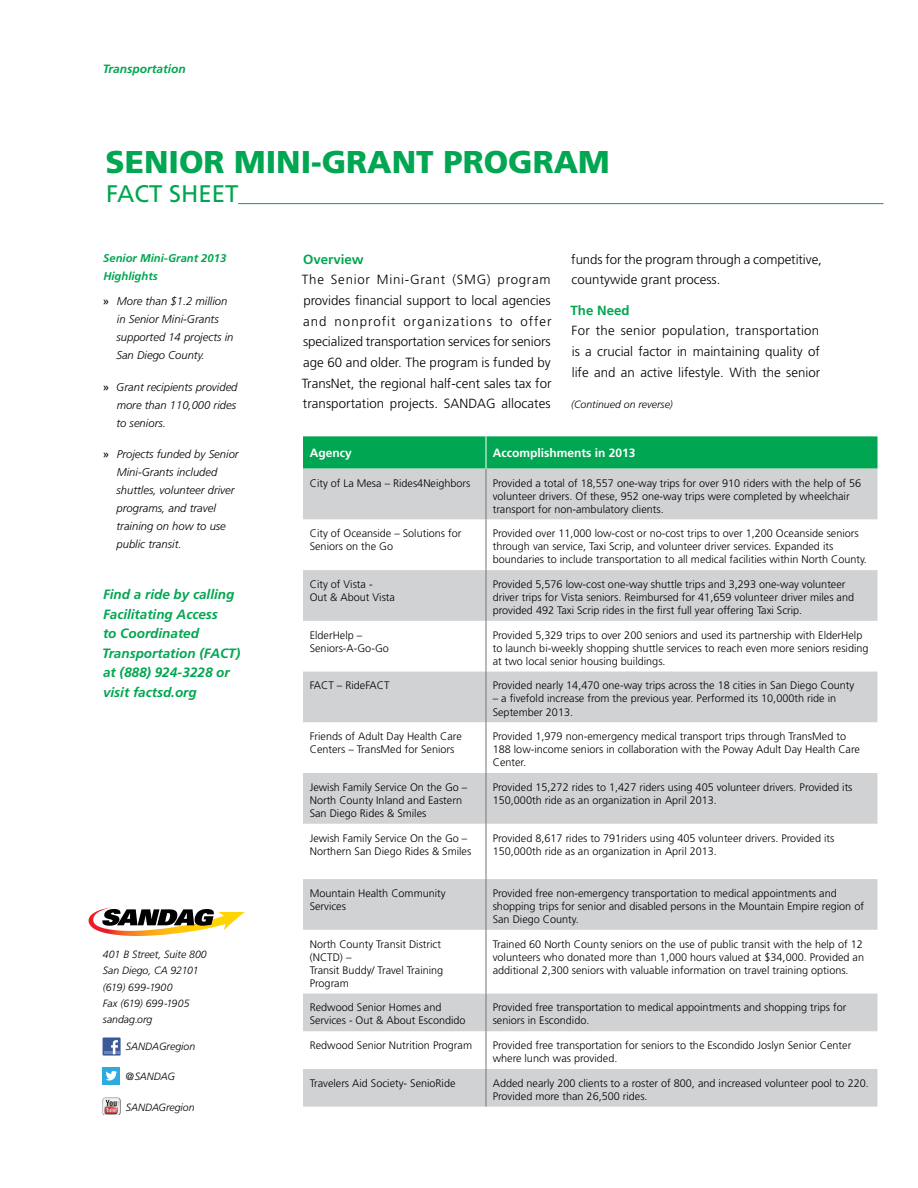
<style>
.page{position:relative;width:918px;height:1188px;background:#fff}
.page>*{position:absolute;margin:0;border:0;box-sizing:border-box;transform-origin:0 0}
.t1{font:900 31.5px "Frutiger LT Std";color:#00a651}
.t2{font:24px "Frutiger LT Std";color:#00a651}
.t3{font:italic 700 13.5px/19.5px "Frutiger LT Std";color:#00a651}
.t4{font:300 13.35px/20.7px "Frutiger LT Std";color:#000;text-align:justify}
.t5{font:700 13.35px "Frutiger LT Std";color:#00a651}
.t6{font:700 12px "Frutiger LT Std";color:#fff}
.t7{font:italic 700 12px "Frutiger LT Std";color:#00a651}
.t8{font:italic 300 11.25px/18px "Frutiger LT Std";color:#000}
.t9{font:italic 700 11.25px/18px "Frutiger LT Std";color:#00a651}
.t10{font:300 10.8px/13px "Frutiger LT Std";color:#000}
.t11{font:italic 300 10.5px/16.5px "Frutiger LT Std";color:#000}
.s1{font-weight:400;font-style:normal}
</style>
<div class="page">
<hr style="left:238px;top:203px;width:645px;height:1px;background:#00a651">
<div style="left:303px;top:436px;width:575px;height:33px;background:#00a651"></div>
<svg style="left:303px;top:469px;width:575px;height:638px;fill:#d1d2d4"></svg>
<hr style="left:486px;top:469px;width:1px;height:50px;background:#737577">
<hr style="left:486px;top:519px;width:1px;height:51px;background:#737577">
<hr style="left:486px;top:570px;width:1px;height:51px;background:#737577">
<hr style="left:486px;top:621px;width:1px;height:51px;background:#737577">
<hr style="left:486px;top:672px;width:1px;height:50px;background:#737577">
<hr style="left:486px;top:722px;width:1px;height:51px;background:#737577">
<hr style="left:486px;top:773px;width:1px;height:51px;background:#737577">
<hr style="left:486px;top:824px;width:1px;height:55px;background:#737577">
<hr style="left:486px;top:879px;width:1px;height:51px;background:#737577">
<hr style="left:486px;top:930px;width:1px;height:64px;background:#737577">
<hr style="left:486px;top:994px;width:1px;height:37px;background:#737577">
<hr style="left:486px;top:1031px;width:1px;height:38px;background:#737577">
<hr style="left:486px;top:1069px;width:1px;height:38px;background:#737577">
<hr style="left:486px;top:436px;width:1px;height:33px;background:#fff">
<svg style="left:89px;top:907px;width:156px;height:29px"></svg>
<div style="left:103px;top:1037px;width:18px;height:19px;background:#3c5a98"></div>
<svg style="left:104px;top:1040px;width:15px;height:14px"></svg>
<div style="left:103px;top:1067px;width:17px;height:18px;background:#2caae1"></div>
<svg style="left:105px;top:1071px;width:12px;height:10px"></svg>
<img style="left:102px;top:1097px;width:17px;height:17px">
<svg style="left:103px;top:1098px;width:17px;height:17px"></svg>
<p class="t7" style="left:103px;top:62px;width:85px">Transportation</p>
<h1 class="t1" style="left:106px;top:143px;width:506px">SENIOR MINI-GRANT PROGRAM</h1>
<h2 class="t2" style="left:106px;top:179px;width:134px">FACT SHEET</h2>
<p class="t9" style="left:103px;top:249px;width:125px">Senior Mini-Grant 2013<br>Highlights</p>
<p class="t8" style="left:116px;top:292px;width:119px;text-indent:-14px"><span class="s1">»</span> More than $1.2 million in Senior Mini-Grants supported 14 projects in<br>San Diego County.</p>
<p class="t8" style="left:117px;top:378px;width:123px;text-indent:-14px"><span class="s1">»</span> Grant recipients provided more than 110,000 rides to seniors.</p>
<p class="t8" style="left:117px;top:445px;width:124px;text-indent:-14px"><span class="s1">»</span> Projects funded by Senior<br>Mini-Grants included shuttles, volunteer driver programs, and travel training on how to use public transit.</p>
<p class="t3" style="left:102px;top:585px;width:140px">Find a ride by calling<br>Facilitating Access<br>to Coordinated<br>Transportation (FACT) at (888) 924-3228 or visit factsd.org</p>
<p class="t11" style="left:103px;top:946px;width:105px">401 B Street, Suite 800<br>San Diego, CA 92101 (619) 699-1900<br>Fax (619) 699-1905</p>
<p class="t11" style="left:103px;top:1011px;width:51px">sandag.org</p>
<p class="t11" style="left:126px;top:1038px;width:71px">SANDAGregion</p>
<p class="t11" style="left:126px;top:1068px;width:51px">@SANDAG</p>
<p class="t11" style="left:126px;top:1099px;width:70px">SANDAGregion</p>
<p class="t5" style="left:303px;top:251px;width:62px">Overview</p>
<p class="t4" style="left:302px;top:270px;width:251px">The Senior Mini-Grant (SMG) program provides financial support to local agencies and nonprofit organizations to offer specialized transportation services for seniors age 60 and older. The program is funded by TransNet, the regional half-cent sales tax for transportation projects. SANDAG allocates</p>
<p class="t4" style="left:571px;top:249px;width:252px">funds for the program through a competitive, countywide grant process.</p>
<p class="t5" style="left:571px;top:302px;width:61px">The Need</p>
<p class="t4" style="left:572px;top:321px;width:250px">For the senior population, transportation is a crucial factor in maintaining quality of life and an active lifestyle. With the senior</p>
<p class="t11" style="left:571px;top:396px;width:103px">(Continued on reverse)</p>
<p class="t6" style="left:310px;top:446px;width:43px">Agency</p>
<p class="t6" style="left:493px;top:446px;width:144px">Accomplishments in 2013</p>
<p class="t10" style="left:310px;top:476px;width:162px">City of La Mesa – Rides4Neighbors</p>
<p class="t10" style="left:493px;top:476px;width:370px">Provided a total of 18,557 one-way trips for over 910 riders with the help of 56 volunteer drivers. Of these, 952 one-way trips were completed by wheelchair transport for non-ambulatory clients.</p>
<p class="t10" style="left:310px;top:527px;width:153px">City of Oceanside – Solutions for<br>Seniors on the Go</p>
<p class="t10" style="left:493px;top:527px;width:376px">Provided over 11,000 low-cost or no-cost trips to over 1,200 Oceanside seniors through van service, Taxi Scrip, and volunteer driver services. Expanded its boundaries to include transportation to all medical facilities within North County.</p>
<p class="t10" style="left:310px;top:578px;width:87px">City of Vista -<br>Out &amp; About Vista</p>
<p class="t10" style="left:493px;top:578px;width:363px">Provided 5,576 low-cost one-way shuttle trips and 3,293 one-way volunteer driver trips for Vista seniors. Reimbursed for 41,659 volunteer driver miles and provided 492 Taxi Scrip rides in the first full year offering Taxi Scrip.</p>
<p class="t10" style="left:310px;top:629px;width:81px">ElderHelp –<br>Seniors-A-Go-Go</p>
<p class="t10" style="left:493px;top:629px;width:377px">Provided 5,329 trips to over 200 seniors and used its partnership with ElderHelp to launch bi-weekly shopping shuttle services to reach even more seniors residing at two local senior housing buildings.</p>
<p class="t10" style="left:310px;top:679px;width:81px">FACT – RideFACT</p>
<p class="t10" style="left:493px;top:679px;width:363px">Provided nearly 14,470 one-way trips across the 18 cities in San Diego County</p>
<p class="t10" style="left:493px;top:692px;width:345px">– a fivefold increase from the previous year. Performed its 10,000th ride in<br>September 2013.</p>
<p class="t10" style="left:310px;top:730px;width:154px">Friends of Adult Day Health Care<br>Centers – TransMed for Seniors</p>
<p class="t10" style="left:493px;top:730px;width:369px">Provided 1,979 non-emergency medical transport trips through TransMed to<br>188 low-income seniors in collaboration with the Poway Adult Day Health Care<br>Center.</p>
<p class="t10" style="left:310px;top:781px;width:159px">Jewish Family Service On the Go –<br>North County Inland and Eastern<br>San Diego Rides &amp; Smiles</p>
<p class="t10" style="left:493px;top:781px;width:361px">Provided 15,272 rides to 1,427 riders using 405 volunteer drivers. Provided its<br>150,000th ride as an organization in April 2013.</p>
<p class="t10" style="left:310px;top:831px;width:163px">Jewish Family Service On the Go –<br>Northern San Diego Rides &amp; Smiles</p>
<p class="t10" style="left:493px;top:831px;width:343px">Provided 8,617 rides to 791riders using 405 volunteer drivers. Provided its<br>150,000th ride as an organization in April 2013.</p>
<p class="t10" style="left:310px;top:887px;width:137px">Mountain Health Community<br>Services</p>
<p class="t10" style="left:493px;top:887px;width:373px">Provided free non-emergency transportation to medical appointments and shopping trips for senior and disabled persons in the Mountain Empire region of<br>San Diego County.</p>
<p class="t10" style="left:310px;top:938px;width:135px">North County Transit District (NCTD) –<br>Transit Buddy/ Travel Training<br>Program</p>
<p class="t10" style="left:493px;top:938px;width:373px;text-align:justify">Trained 60 North County seniors on the use of public transit with the help of 12 volunteers who donated more than 1,000 hours valued at $34,000. Provided an additional 2,300 seniors with valuable information on travel training options.</p>
<p class="t10" style="left:310px;top:1001px;width:157px">Redwood Senior Homes and<br>Services - Out &amp; About Escondido</p>
<p class="t10" style="left:493px;top:1001px;width:355px">Provided free transportation to medical appointments and shopping trips for seniors in Escondido.</p>
<p class="t10" style="left:310px;top:1039px;width:164px">Redwood Senior Nutrition Program</p>
<p class="t10" style="left:493px;top:1039px;width:360px">Provided free transportation for seniors to the Escondido Joslyn Senior Center where lunch was provided.</p>
<p class="t10" style="left:310px;top:1077px;width:147px">Travelers Aid Society- SenioRide</p>
<p class="t10" style="left:493px;top:1077px;width:378px">Added nearly 200 clients to a roster of 800, and increased volunteer pool to 220.<br>Provided more than 26,500 rides.</p>
</div>
